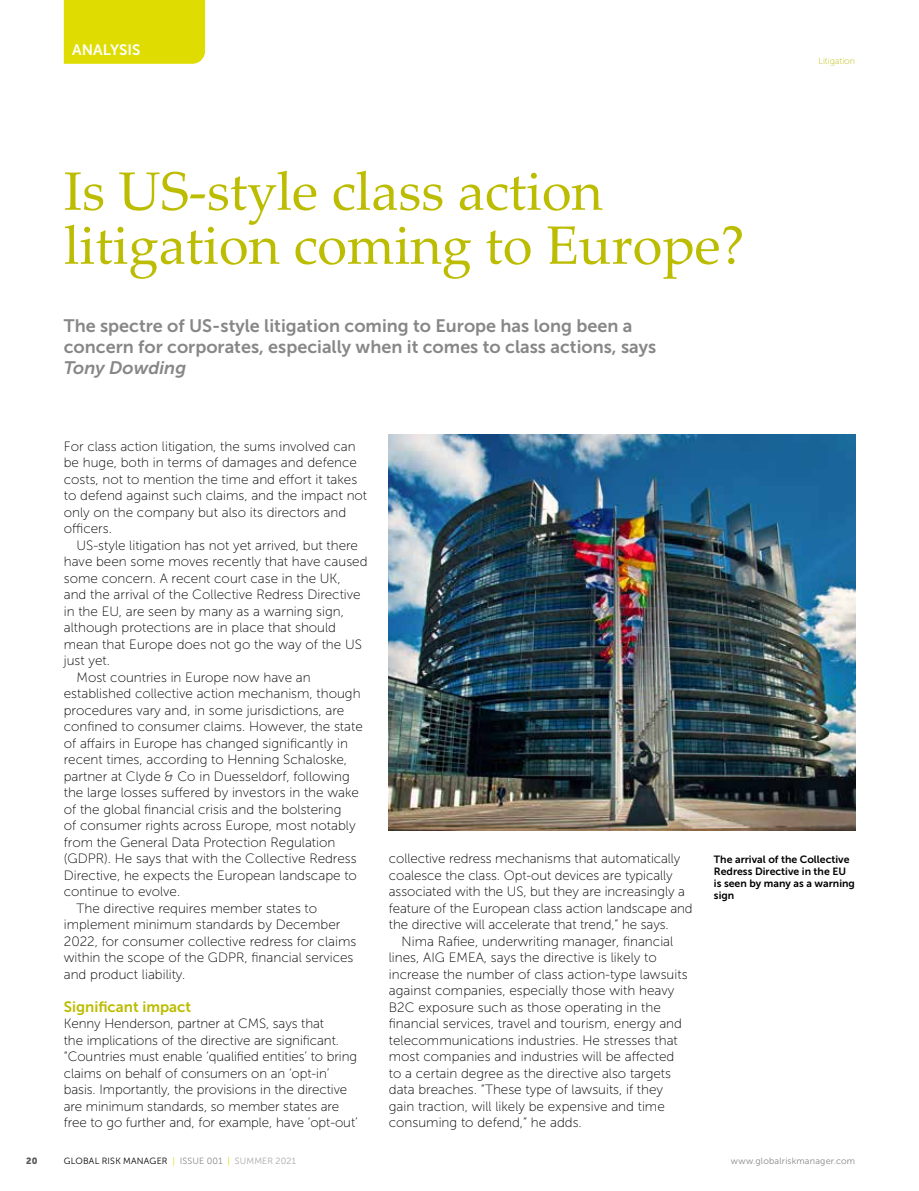
<style>
.page{position:relative;width:919px;height:1191px;background:#fff}
.page>*{position:absolute;margin:0;border:0;box-sizing:border-box;transform-origin:0 0}
.t1{font:54px/54px "Palatino Linotype";color:#bcbc00}
.t2{font:18px/21px "Museo Sans 700";color:#878787}
.t3{font:italic 18px "Museo Sans 700";color:#878787}
.t4{font:15px "Museo Sans 700";color:#bcbc00}
.t5{font:15px "Museo Sans 700";color:#fff}
.t6{font:13.5px/16.5px "Museo Sans 100";color:#000}
.t7{font:10.5px/12px "Museo Sans 700";color:#000}
.t8{font:9px "Museo Sans 300";letter-spacing:.02em;color:#000}
.t9{font:9px "Museo Sans 300";letter-spacing:.025em;color:#878787}
.t10{font:9px "Museo Sans 100";color:#bcbc00}
.t11{font:9px "Museo Sans 900";color:#575756}
.s1{color:#dedc00}
.s2{color:#878787}
.s3{color:#a8a8a7}
</style>
<div class="page">
<div style="left:64px;top:0;width:141px;height:64px;background:#dedc00"></div>
<img style="left:389px;top:434px;width:466px;height:396px">
<p class="t5" style="left:72px;top:42px;width:70px">ANALYSIS</p>
<h1 class="t1" style="left:64px;top:162px;width:682px">Is US-style class action litigation coming to Europe?</h1>
<h2 class="t2" style="left:64px;top:315px;width:594px">The spectre of US-style litigation coming to Europe has long been a concern for corporates, especially when it comes to class actions, says</h2>
<h2 class="t3" style="left:64px;top:358px;width:124px">Tony Dowding</h2>
<p class="t10" style="left:818px;top:56px;width:38px">Litigation</p>
<p class="t6" style="left:64px;top:438px;width:305px">For class action litigation, the sums involved can be huge, both in terms of damages and defence costs, not to mention the time and effort it takes to defend against such claims, and the impact not only on the company but also its directors and officers.</p>
<p class="t6" style="left:77px;top:537px;width:283px">US-style litigation has not yet arrived, but there</p>
<p class="t6" style="left:64px;top:553px;width:305px">have been some moves recently that have caused</p>
<p class="t6" style="left:64px;top:570px;width:278px">some concern. A recent court case in the UK,</p>
<p class="t6" style="left:64px;top:586px;width:298px">and the arrival of the Collective Redress Directive</p>
<p class="t6" style="left:64px;top:603px;width:282px">in the EU, are seen by many as a warning sign,</p>
<p class="t6" style="left:64px;top:619px;width:274px">although protections are in place that should</p>
<p class="t6" style="left:64px;top:636px;width:299px">mean that Europe does not go the way of the US</p>
<p class="t6" style="left:64px;top:652px;width:48px">just yet.</p>
<p class="t6" style="left:77px;top:669px;width:235px">Most countries in Europe now have an</p>
<p class="t6" style="left:64px;top:685px;width:298px">established collective action mechanism, though</p>
<p class="t6" style="left:64px;top:702px;width:282px">procedures vary and, in some jurisdictions, are</p>
<p class="t6" style="left:64px;top:718px;width:300px">confined to consumer claims. However, the state</p>
<p class="t6" style="left:64px;top:735px;width:286px">of affairs in Europe has changed significantly in</p>
<p class="t6" style="left:64px;top:751px;width:285px">recent times, according to Henning Schaloske,</p>
<p class="t6" style="left:64px;top:768px;width:287px">partner at Clyde &amp; Co in Duesseldorf, following</p>
<p class="t6" style="left:64px;top:784px;width:296px">the large losses suffered by investors in the wake</p>
<p class="t6" style="left:64px;top:801px;width:279px">of the global financial crisis and the bolstering</p>
<p class="t6" style="left:64px;top:817px;width:293px">of consumer rights across Europe, most notably</p>
<p class="t6" style="left:64px;top:834px;width:273px">from the General Data Protection Regulation</p>
<p class="t6" style="left:64px;top:850px;width:294px">(GDPR). He says that with the Collective Redress</p>
<p class="t6" style="left:64px;top:867px;width:295px">Directive, he expects the European landscape to</p>
<p class="t6" style="left:64px;top:883px;width:118px">continue to evolve.</p>
<p class="t6" style="left:77px;top:900px;width:242px">The directive requires member states to</p>
<p class="t6" style="left:64px;top:916px;width:278px">implement minimum standards by December</p>
<p class="t6" style="left:64px;top:933px;width:294px">2022, for consumer collective redress for claims</p>
<p class="t6" style="left:64px;top:949px;width:291px">within the scope of the GDPR, financial services</p>
<p class="t6" style="left:64px;top:966px;width:123px">and product liability.</p>
<p class="t4" style="left:64px;top:998px;width:129px">Significant impact</p>
<p class="t6" style="left:64px;top:1015px;width:295px">Kenny Henderson, partner at CMS, says that<br>the implications of the directive are significant. “Countries must enable ‘qualified entities’ to bring claims on behalf of consumers on an ‘opt-in’ basis. Importantly, the provisions in the directive are minimum standards, so member states are free to go further and, for example, have ‘opt-out’</p>
<p class="t6" style="left:389px;top:850px;width:305px">collective redress mechanisms that automatically coalesce the class. Opt-out devices are typically associated with the US, but they are increasingly a feature of the European class action landscape and the directive will accelerate that trend,” he says.</p>
<p class="t6" style="left:389px;top:933px;width:300px;text-indent:13px">Nima Rafiee, underwriting manager, financial lines, AIG EMEA, says the directive is likely to increase the number of class action-type lawsuits against companies, especially those with heavy B2C exposure such as those operating in the financial services, travel and tourism, energy and telecommunications industries. He stresses that most companies and industries will be affected to a certain degree as the directive also targets data breaches. “These type of lawsuits, if they gain traction, will likely be expensive and time consuming to defend,” he adds.</p>
<p class="t7" style="left:713px;top:853px;width:142px">The arrival of the Collective<br>Redress Directive in the EU is seen by many as a warning sign</p>
<p class="t11" style="left:26px;top:1155px;width:13px">20</p>
<p class="t8" style="left:64px;top:1156px;width:233px">GLOBAL RISK MANAGER <span class="s1">|</span> <span class="s2">ISSUE 001</span> <span class="s1">|</span> <span class="s3">SUMMER 2021</span></p>
<p class="t9" style="left:730px;top:1156px;width:126px">www.globalriskmanager.com</p>
</div>
